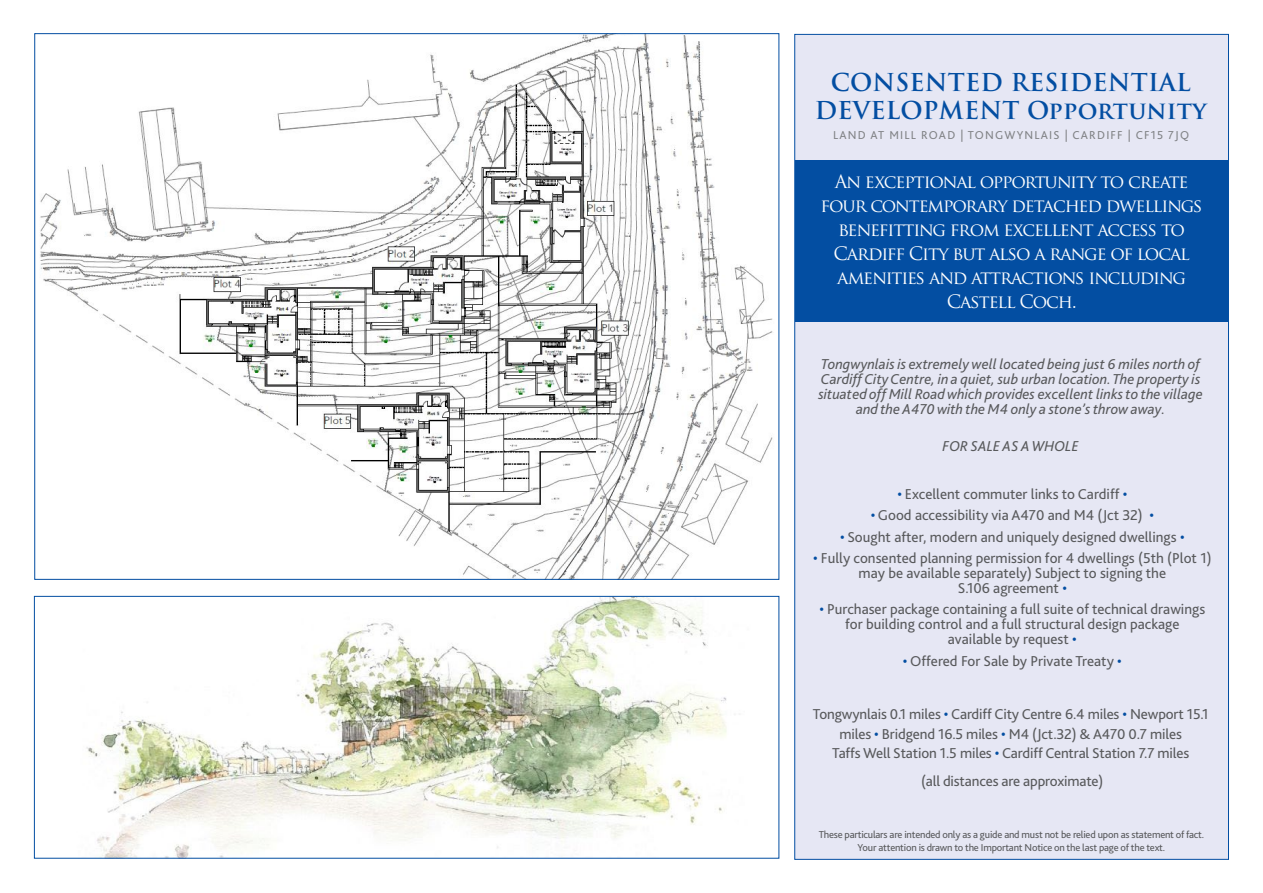
<style>
.page{position:relative;width:1263px;height:893px;background:#fff}
.page>*{position:absolute;margin:0;border:0;box-sizing:border-box;transform-origin:0 0}
.t1{font:700 24px/28.8px "Trajan Pro";letter-spacing:.01em;color:#034ea2;text-align:center}
.t2{font:18px/24px "Trajan Pro";letter-spacing:-.06em;color:#fff;text-align:center}
.t3{font:15px/15px "Bliss 2";color:#58595b;text-align:center}
.t4{font:italic 15px/15px "Bliss 2";color:#58595b;text-align:center}
.t5{font:12px "Bliss 2";letter-spacing:.1em;color:#808285}
.t6{font:10.5px/12.6px "Bliss 2";letter-spacing:-.02em;color:#58595b;text-align:center}
.s1{color:#034ea2}
</style>
<div class="page">
<div style="left:794px;top:34px;width:435px;height:826px;background:#e6e7f4;border:1px solid #034ea2"></div>
<div style="left:795px;top:160px;width:433px;height:162px;background:#034ea2"></div>
<img style="left:40px;top:35px;width:733px;height:543px">
<img style="left:86px;top:598px;width:641px;height:259px">
<div style="left:34px;top:596px;width:745px;height:263px;border:1px solid #034ea2"></div>
<h1 class="t1" style="left:815px;top:68px;width:393px">CONSENTED RESIDENTIAL<br>DEVELOPMENT Opportunity</h1>
<p class="t5" style="left:833px;top:128px;width:357px">LAND at MILL ROAD | TONGWYNLAIS | CARDIFF | CF15 7JQ</p>
<p class="t2" style="left:820px;top:169px;width:384px">An exceptional opportunity to create four contemporary detached dwellings benefitting from excellent access to Cardiff City but also a range of local amenities and attractions including Castell Coch.</p>
<p class="t4" style="left:818px;top:356px;width:386px">Tongwynlais is extremely well located being just 6 miles north of Cardiff City Centre, in a quiet, sub urban location. The property is situated off Mill Road which provides excellent links to the village and the A470 with the M4 only a stone’s throw away.</p>
<p class="t4" style="left:942px;top:438px;width:138px">FOR SALE AS A WHOLE</p>
<p class="t3" style="left:897px;top:486px;width:232px"><span class="s1">•</span> Excellent commuter links to Cardiff <span class="s1">•</span></p>
<p class="t3" style="left:871px;top:507px;width:285px"><span class="s1">•</span> Good accessibility via A470 and M4 (Jct 32) <span class="s1">•</span></p>
<p class="t3" style="left:840px;top:529px;width:346px"><span class="s1">•</span> Sought after, modern and uniquely designed dwellings <span class="s1">•</span></p>
<p class="t3" style="left:813px;top:550px;width:400px"><span class="s1">•</span> Fully consented planning permission for 4 dwellings (5th (Plot 1) may be available separately) Subject to signing the<br>S.106 agreement <span class="s1">•</span></p>
<p class="t3" style="left:819px;top:602px;width:387px"><span class="s1">•</span> Purchaser package containing a full suite of technical drawings for building control and a full structural design package available by request <span class="s1">•</span></p>
<p class="t3" style="left:903px;top:653px;width:220px"><span class="s1">•</span> Offered For Sale by Private Treaty <span class="s1">•</span></p>
<p class="t3" style="left:813px;top:704px;width:397px;line-height:19.5px">Tongwynlais 0.1 miles <span class="s1">•</span> Cardiff City Centre 6.4 miles <span class="s1">•</span> Newport 15.1 miles <span class="s1">•</span> Bridgend 16.5 miles <span class="s1">•</span> M4 (Jct.32) &amp; A470 0.7 miles<br>Taffs Well Station 1.5 miles <span class="s1">•</span> Cardiff Central Station 7.7 miles</p>
<p class="t3" style="left:921px;top:773px;width:184px">(all distances are approximate)</p>
<p class="t6" style="left:819px;top:828px;width:387px">These particulars are intended only as a guide and must not be relied upon as statement of fact.<br>Your attention is drawn to the Important Notice on the last page of the text.</p>
</div>
